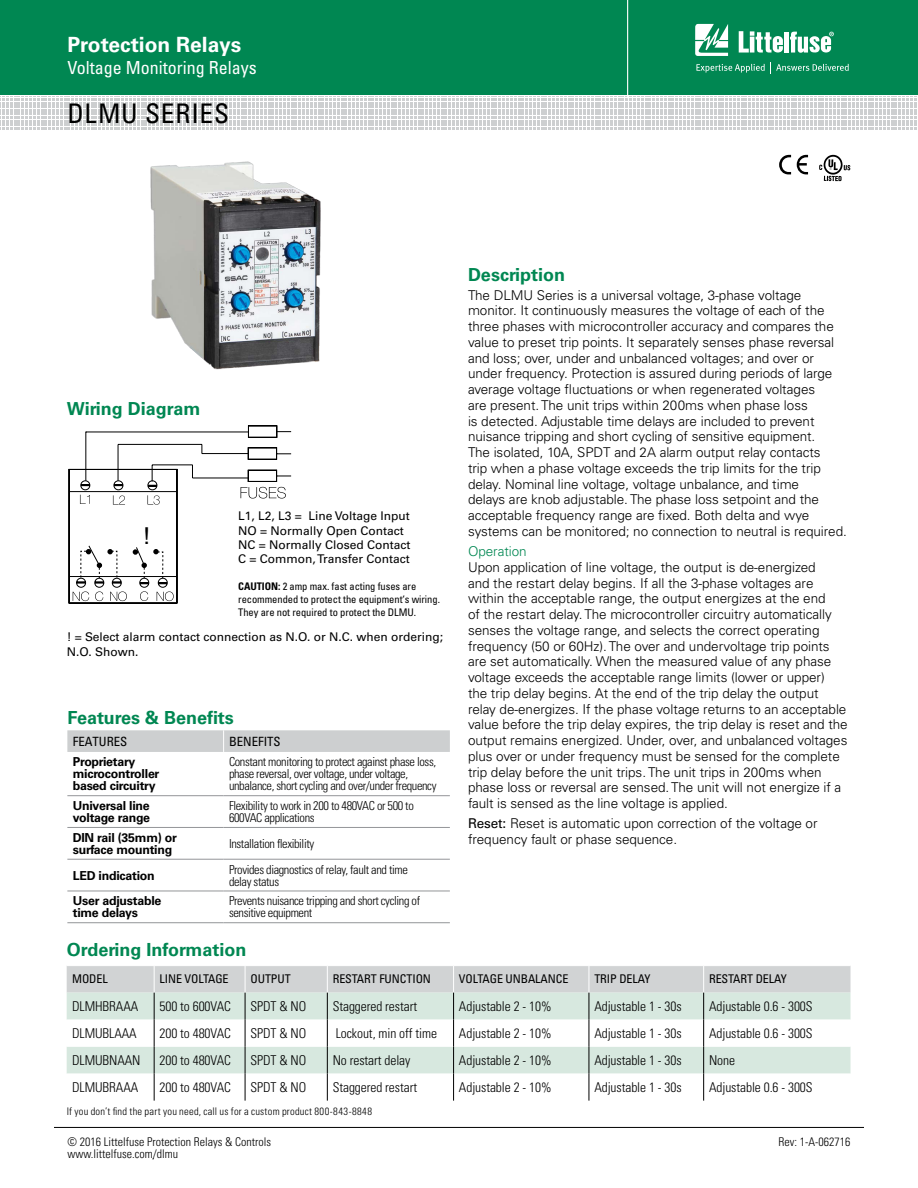
<style>
.page{position:relative;width:918px;height:1188px;background:#fff}
.page>*{position:absolute;margin:0;border:0;box-sizing:border-box;transform-origin:0 0}
.SERIES{font:condensed 27px "Univers LT Std";letter-spacing:.03em;color:#000}
.t1{font:23.4px "Arial";color:#000}
.t2{font:700 21px "Univers LT Std";color:#fff}
.Facts_Subhead{font:700 18px "Univers LT Std";color:#008752}
.t3{font:condensed 18px "Univers LT Std";color:#fff}
.Body_text{font:300 13.5px/15.8px "Univers LT Std";letter-spacing:-.005em;color:#000}
.Ordering_Info_text{font:300 condensed 13.5px "Univers LT Std";letter-spacing:-.005em;color:#000}
.SubTitleTOC{font:condensed 12.75px "Univers LT Std";color:#000}
.Benefits_text{font:300 condensed 12.3px/12px "Univers LT Std";letter-spacing:-.03em;color:#000}
.features_text{font:700 12.3px/12px "Univers LT Std";letter-spacing:-.02em;color:#000}
.Chart_Text{font:12px/14.4px "Univers LT Std";color:#000}
.t4{font:300 condensed 12px "Univers LT Std";color:#000}
.Order_info_chart_hea{font:condensed 12px "Univers LT Std";letter-spacing:-.005em;color:#000}
.Diagram_small_descri{font:condensed 10.5px/12.6px "Univers LT Std";letter-spacing:-.005em;color:#000}
.Body_text-2{font:300 condensed 10.5px "Univers LT Std";letter-spacing:.025em;color:#000}
.s1{font-weight:700}
.s2{color:#008752}
.s3{font-weight:400}
</style>
<div class="page">
<div style="left:0;top:0;width:918px;height:95px;background:#008752"></div>
<svg style="left:0;top:96px;width:917px;height:34px"></svg>
<hr style="left:627px;top:0;width:1px;height:98px;background:#fff">
<svg style="left:695px;top:24px;width:33px;height:32px"></svg>
<div style="left:784px;top:32px;width:5px;height:21px;background:#fff"></div>
<svg style="left:790px;top:32px;width:44px;height:21px"></svg>
<svg style="left:739px;top:31px;width:44px;height:22px"></svg>
<svg style="left:696px;top:62px;width:153px;height:11px"></svg>
<hr style="left:54px;top:1127px;width:810px;height:1px;background:#000">
<svg style="left:67px;top:966px;width:783px;height:135px"></svg>
<svg style="left:779px;top:155px;width:12px;height:19px"></svg>
<svg style="left:797px;top:155px;width:11px;height:19px"></svg>
<img style="left:150px;top:161px;width:171px;height:209px">
<svg style="left:69px;top:425px;width:223px;height:179px"></svg>
<img style="left:819px;top:154px;width:32px;height:28px">
<hr style="left:67px;top:795px;width:157px;height:1px;background:#939598">
<hr style="left:224px;top:795px;width:226px;height:1px;background:#939598">
<hr style="left:67px;top:827px;width:157px;height:1px;background:#939598">
<hr style="left:224px;top:827px;width:226px;height:1px;background:#939598">
<hr style="left:67px;top:859px;width:157px;height:1px;background:#939598">
<hr style="left:224px;top:859px;width:226px;height:1px;background:#939598">
<hr style="left:67px;top:891px;width:157px;height:1px;background:#939598">
<hr style="left:224px;top:891px;width:226px;height:1px;background:#939598">
<hr style="left:67px;top:922px;width:157px;height:1px;background:#939598">
<hr style="left:224px;top:922px;width:226px;height:1px;background:#939598">
<div style="left:67px;top:730px;width:383px;height:22px;background:#cdcfd0"></div>
<h3 class="t2" style="left:68px;top:33px;width:175px">Protection Relays</h3>
<h3 class="t3" style="left:68px;top:56px;width:191px">Voltage Monitoring Relays</h3>
<p class="SERIES" style="left:68px;top:96px;width:163px">DLMU SERIES</p>
<p class="Facts_Subhead" style="left:67px;top:398px;width:135px">Wiring Diagram</p>
<p class="Chart_Text" style="left:238px;top:509px;width:173px">L1, L2, L3 = Line Voltage Input</p>
<p class="Chart_Text" style="left:238px;top:523px;width:167px">NO = Normally Open Contact</p>
<p class="Chart_Text" style="left:238px;top:538px;width:174px">NC = Normally Closed Contact</p>
<p class="Chart_Text" style="left:238px;top:552px;width:173px">C = Common, Transfer Contact</p>
<p class="Diagram_small_descri" style="left:238px;top:580px;width:203px"><span class="s1">CAUTION:</span> 2 amp max. fast acting fuses are recommended to protect the equipment‘s wiring.<br>They are not required to protect the DLMU.</p>
<p class="Chart_Text" style="left:67px;top:630px;width:378px">! = Select alarm contact connection as N.O. or N.C. when ordering;<br>N.O. Shown.</p>
<p class="t1" style="left:144px;top:520px;width:8px">!</p>
<p class="Facts_Subhead" style="left:67px;top:707px;width:168px">Features &amp; Benefits</p>
<p class="SubTitleTOC" style="left:73px;top:733px;width:56px">FEATURES</p>
<p class="SubTitleTOC" style="left:229px;top:733px;width:53px">BENEFITS</p>
<p class="features_text" style="left:73px;top:756px;width:88px">Proprietary microcontroller based circuitry</p>
<p class="Benefits_text" style="left:229px;top:756px;width:209px">Constant monitoring to protect against phase loss, phase reversal, over voltage, under voltage, unbalance, short cycling and over/under frequency</p>
<p class="features_text" style="left:73px;top:800px;width:79px">Universal line voltage range</p>
<p class="Benefits_text" style="left:229px;top:800px;width:186px">Flexibility to work in 200 to 480VAC or 500 to<br>600VAC applications</p>
<p class="features_text" style="left:73px;top:832px;width:106px">DIN rail (35mm) or surface mounting</p>
<p class="Benefits_text" style="left:229px;top:837px;width:87px">Installation flexibility</p>
<p class="features_text" style="left:73px;top:869px;width:84px">LED indication</p>
<p class="Benefits_text" style="left:229px;top:863px;width:180px">Provides diagnostics of relay, fault and time delay status</p>
<p class="features_text" style="left:73px;top:895px;width:90px">User adjustable time delays</p>
<p class="Benefits_text" style="left:229px;top:895px;width:193px">Prevents nuisance tripping and short cycling of sensitive equipment</p>
<p class="Facts_Subhead" style="left:468px;top:264px;width:99px">Description</p>
<p class="Body_text" style="left:468px;top:287px;width:380px">The DLMU Series is a universal voltage, 3-phase voltage monitor. It continuously measures the voltage of each of the three phases with microcontroller accuracy and compares the value to preset trip points. It separately senses phase reversal and loss; over, under and unbalanced voltages; and over or under frequency. Protection is assured during periods of large average voltage fluctuations or when regenerated voltages<br>are present. The unit trips within 200ms when phase loss<br>is detected. Adjustable time delays are included to prevent nuisance tripping and short cycling of sensitive equipment.<br>The isolated, 10A, SPDT and 2A alarm output relay contacts<br>trip when a phase voltage exceeds the trip limits for the trip delay. Nominal line voltage, voltage unbalance, and time<br>delays are knob adjustable. The phase loss setpoint and the acceptable frequency range are fixed. Both delta and wye systems can be monitored; no connection to neutral is required.</p>
<p class="Body_text" style="left:468px;top:543px;width:381px"><span class="s2">Operation<br></span>Upon application of line voltage, the output is de-energized<br>and the restart delay begins. If all the 3-phase voltages are within the acceptable range, the output energizes at the end<br>of the restart delay. The microcontroller circuitry automatically senses the voltage range, and selects the correct operating frequency (50 or 60Hz). The over and undervoltage trip points are set automatically. When the measured value of any phase voltage exceeds the acceptable range limits (lower or upper)<br>the trip delay begins. At the end of the trip delay the output relay de-energizes. If the phase voltage returns to an acceptable value before the trip delay expires, the trip delay is reset and the output remains energized. Under, over, and unbalanced voltages plus over or under frequency must be sensed for the complete trip delay before the unit trips. The unit trips in 200ms when phase loss or reversal are sensed. The unit will not energize if a fault is sensed as the line voltage is applied.</p>
<p class="Body_text" style="left:468px;top:816px;width:351px"><span class="s3">Reset:</span> Reset is automatic upon correction of the voltage or frequency fault or phase sequence.</p>
<p class="Facts_Subhead" style="left:67px;top:940px;width:181px">Ordering Information</p>
<p class="Order_info_chart_hea" style="left:72px;top:972px;width:37px">MODEL</p>
<p class="Order_info_chart_hea" style="left:160px;top:972px;width:71px">LINE VOLTAGE</p>
<p class="Order_info_chart_hea" style="left:250px;top:972px;width:42px">OUTPUT</p>
<p class="Order_info_chart_hea" style="left:333px;top:972px;width:100px">RESTART FUNCTION</p>
<p class="Order_info_chart_hea" style="left:459px;top:972px;width:111px">VOLTAGE UNBALANCE</p>
<p class="Order_info_chart_hea" style="left:594px;top:972px;width:58px">TRIP DELAY</p>
<p class="Order_info_chart_hea" style="left:709px;top:972px;width:79px">RESTART DELAY</p>
<p class="Ordering_Info_text" style="left:72px;top:998px;width:68px">DLMHBRAAA</p>
<p class="Ordering_Info_text" style="left:160px;top:998px;width:73px">500 to 600VAC</p>
<p class="Ordering_Info_text" style="left:250px;top:998px;width:57px">SPDT &amp; NO</p>
<p class="Ordering_Info_text" style="left:333px;top:998px;width:86px">Staggered restart</p>
<p class="Ordering_Info_text" style="left:459px;top:998px;width:94px">Adjustable 2 - 10%</p>
<p class="Ordering_Info_text" style="left:594px;top:998px;width:89px">Adjustable 1 - 30s</p>
<p class="Ordering_Info_text" style="left:709px;top:998px;width:105px">Adjustable 0.6 - 300S</p>
<p class="Ordering_Info_text" style="left:72px;top:1025px;width:66px">DLMUBLAAA</p>
<p class="Ordering_Info_text" style="left:160px;top:1025px;width:73px">200 to 480VAC</p>
<p class="Ordering_Info_text" style="left:250px;top:1025px;width:57px">SPDT &amp; NO</p>
<p class="Ordering_Info_text" style="left:336px;top:1025px;width:103px">Lockout, min off time</p>
<p class="Ordering_Info_text" style="left:459px;top:1025px;width:94px">Adjustable 2 - 10%</p>
<p class="Ordering_Info_text" style="left:594px;top:1025px;width:89px">Adjustable 1 - 30s</p>
<p class="Ordering_Info_text" style="left:709px;top:1025px;width:105px">Adjustable 0.6 - 300S</p>
<p class="Ordering_Info_text" style="left:72px;top:1052px;width:70px">DLMUBNAAN</p>
<p class="Ordering_Info_text" style="left:160px;top:1052px;width:73px">200 to 480VAC</p>
<p class="Ordering_Info_text" style="left:250px;top:1052px;width:57px">SPDT &amp; NO</p>
<p class="Ordering_Info_text" style="left:333px;top:1052px;width:79px">No restart delay</p>
<p class="Ordering_Info_text" style="left:459px;top:1052px;width:94px">Adjustable 2 - 10%</p>
<p class="Ordering_Info_text" style="left:594px;top:1052px;width:89px">Adjustable 1 - 30s</p>
<p class="Ordering_Info_text" style="left:709px;top:1052px;width:28px">None</p>
<p class="Ordering_Info_text" style="left:72px;top:1079px;width:68px">DLMUBRAAA</p>
<p class="Ordering_Info_text" style="left:160px;top:1079px;width:73px">200 to 480VAC</p>
<p class="Ordering_Info_text" style="left:250px;top:1079px;width:57px">SPDT &amp; NO</p>
<p class="Ordering_Info_text" style="left:333px;top:1079px;width:86px">Staggered restart</p>
<p class="Ordering_Info_text" style="left:459px;top:1079px;width:94px">Adjustable 2 - 10%</p>
<p class="Ordering_Info_text" style="left:594px;top:1079px;width:89px">Adjustable 1 - 30s</p>
<p class="Ordering_Info_text" style="left:709px;top:1079px;width:105px">Adjustable 0.6 - 300S</p>
<p class="Body_text-2" style="left:67px;top:1105px;width:307px">If you don’t find the part you need, call us for a custom product 800-843-8848</p>
<p class="t4" style="left:68px;top:1134px;width:205px">© 2016 Littelfuse Protection Relays &amp; Controls</p>
<p class="t4" style="left:779px;top:1134px;width:73px">Rev: 1-A-062716</p>
<p class="t4" style="left:68px;top:1146px;width:112px">www.littelfuse.com/dlmu</p>
</div>
